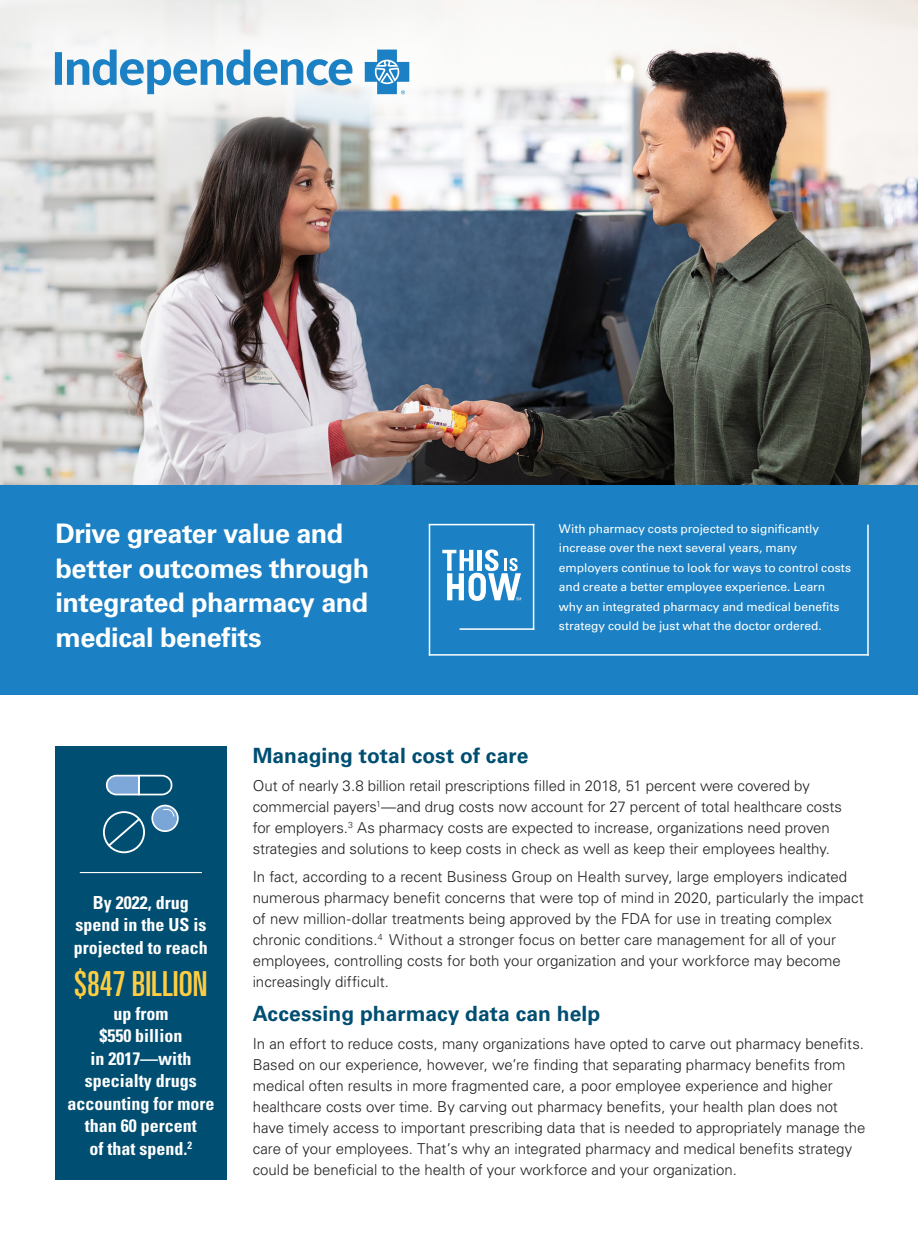
<style>
.page{position:relative;width:918px;height:1242px;background:#fff}
.page>*{position:absolute;margin:0;border:0;box-sizing:border-box;transform-origin:0 0}
.t1{font:ultra-condensed 34.5px "Univers LT Std";color:#ffcd41}
.t2{font:700 27px/34.5px "Univers LT Std";letter-spacing:-.02em;color:#fff}
.t3{font:700 21px "Univers LT Std";letter-spacing:.005em;color:#004e71}
.t4{font:700 condensed 18px/22.5px "Univers LT Std";color:#fff;text-align:center}
.t5{font:300 15px/21px "Univers LT Std";color:#231f20}
.t6{font:12px/19.5px "Univers LT Std";color:#fff}
</style>
<div class="page">
<img style="left:0;top:0;width:918px;height:485px">
<div style="left:55px;top:746px;width:172px;height:434px;background:#004e71"></div>
<hr style="left:80px;top:872px;width:122px;height:1px;background:#fff">
<div style="left:103px;top:811px;width:42px;height:42px;border:2px solid #fff;border-radius:50%"></div>
<svg style="left:106px;top:817px;width:35px;height:32px"></svg>
<svg style="left:106px;top:774px;width:67px;height:22px"></svg>
<div style="left:152px;top:806px;width:26px;height:25px;background:#7aa5d7;border-radius:50%"></div>
<div style="left:151px;top:805px;width:28px;height:27px;border:2px solid #fff;border-radius:50%"></div>
<svg style="left:163px;top:807px;width:12px;height:10px"></svg>
<div style="left:0;top:485px;width:918px;height:209px;background:#1b81c4"></div>
<svg style="left:442px;top:549px;width:80px;height:52px"></svg>
<hr style="left:429px;top:524px;width:1px;height:132px;background:#fff">
<hr style="left:533px;top:524px;width:1px;height:106px;background:#fff">
<hr style="left:429px;top:524px;width:105px;height:1px;background:#fff">
<hr style="left:460px;top:628px;width:74px;height:2px;background:#fff">
<hr style="left:429px;top:654px;width:440px;height:2px;background:#fff">
<hr style="left:867px;top:525px;width:2px;height:131px;background:#fff">
<div style="left:0;top:0;width:485px;height:170px;background:#fff;opacity:.75"></div>
<svg style="left:55px;top:50px;width:354px;height:44px"></svg>
<p class="t2" style="left:56px;top:517px;width:315px">Drive greater value and better outcomes through integrated pharmacy and medical benefits</p>
<p class="t6" style="left:559px;top:519px;width:294px">With pharmacy costs projected to significantly increase over the next several years, many employers continue to look for ways to control costs and create a better employee experience. Learn why an integrated pharmacy and medical benefits strategy could be just what the doctor ordered.</p>
<p class="t4" style="left:74px;top:891px;width:135px">By 2022, drug spend in the US is projected to reach</p>
<p class="t1" style="left:74px;top:964px;width:135px">$847 BILLION</p>
<p class="t4" style="left:113px;top:1002px;width:56px">up from</p>
<p class="t4" style="left:67px;top:1025px;width:148px">$550 billion<br>in 2017—with specialty drugs accounting for more than 60 percent<br>of that spend.<sup>2</sup></p>
<p class="t3" style="left:253px;top:744px;width:277px">Managing total cost of care</p>
<p class="t5" style="left:253px;top:775px;width:591px">Out of nearly 3.8 billion retail prescriptions filled in 2018, 51 percent were covered by commercial payers<sup>1</sup>—and drug costs now account for 27 percent of total healthcare costs for employers.<sup>3</sup> As pharmacy costs are expected to increase, organizations need proven strategies and solutions to keep costs in check as well as keep their employees healthy.</p>
<p class="t5" style="left:253px;top:866px;width:612px">In fact, according to a recent Business Group on Health survey, large employers indicated numerous pharmacy benefit concerns that were top of mind in 2020, particularly the impact of new million-dollar treatments being approved by the FDA for use in treating complex chronic conditions.<sup>4</sup> Without a stronger focus on better care management for all of your employees, controlling costs for both your organization and your workforce may become increasingly difficult.</p>
<p class="t3" style="left:253px;top:1002px;width:349px">Accessing pharmacy data can help</p>
<p class="t5" style="left:253px;top:1033px;width:614px">In an effort to reduce costs, many organizations have opted to carve out pharmacy benefits.<br>Based on our experience, however, we’re finding that separating pharmacy benefits from medical often results in more fragmented care, a poor employee experience and higher healthcare costs over time. By carving out pharmacy benefits, your health plan does not have timely access to important prescribing data that is needed to appropriately manage the care of your employees. That’s why an integrated pharmacy and medical benefits strategy could be beneficial to the health of your workforce and your organization.</p>
</div>
